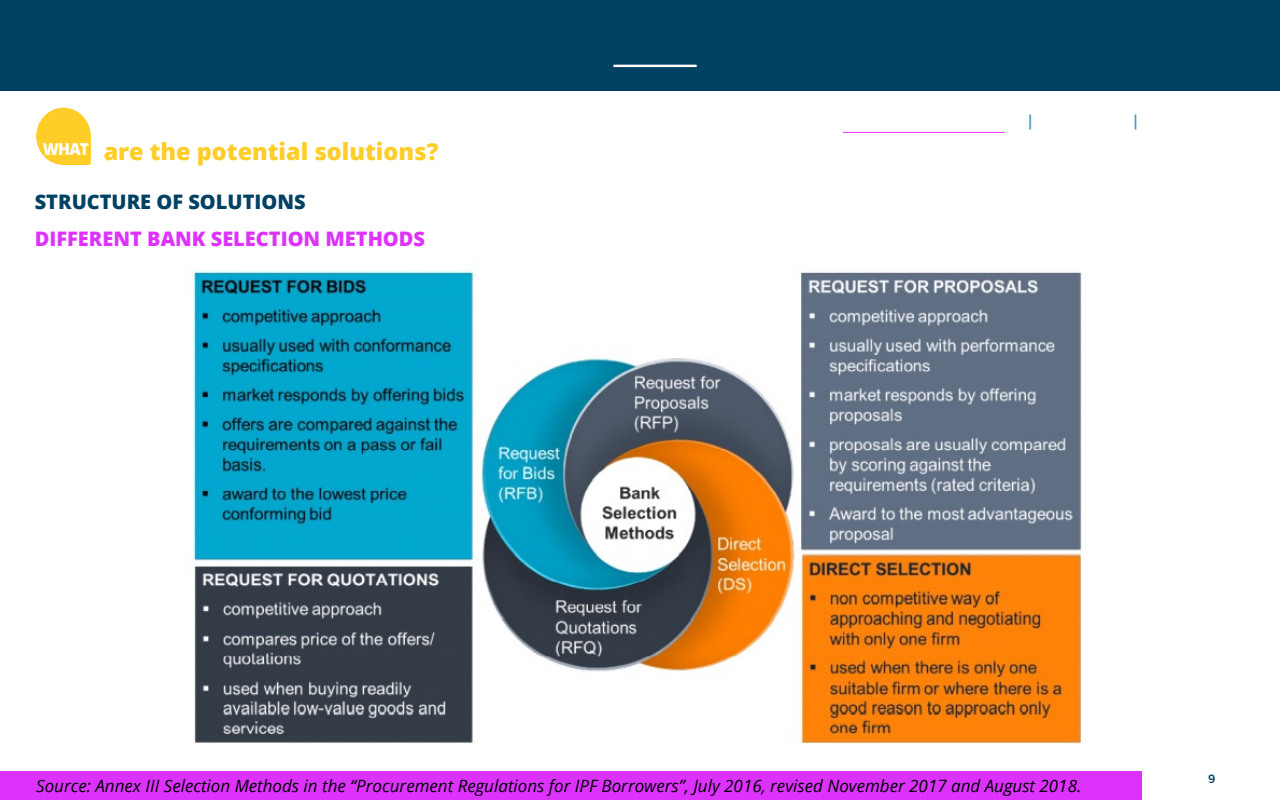
<style>
.page{position:relative;width:1280px;height:800px;background:#fff}
.page>*{position:absolute;margin:0;border:0;box-sizing:border-box;transform-origin:0 0}
.t1{font:800 23.4px "Open Sans";color:#ffcd27}
.t2{font:800 20px "Open Sans";color:#dd32fc}
.t3{font:800 20px "Open Sans";color:#004164}
.t4{font:italic 17px "Open Sans";color:#000}
.t5{font:700 15px "Open Sans";color:#4a96bf}
.t6{font:500 12px "Artico Soft";color:#004263}
</style>
<div class="page">
<div style="left:0;top:0;width:1280px;height:91px;background:#004164"></div>
<svg style="left:36px;top:108px;width:55px;height:57px;background:#ffd54a"></svg>
<svg style="left:613px;top:65px;width:84px;height:2px"></svg>
<hr style="left:843px;top:132px;width:162px;height:1px;background:#dd32fc">
<img style="left:193px;top:270px;width:889px;height:475px">
<div style="left:0;top:771px;width:1142px;height:29px;background:#dd32fc"></div>
<h1 class="t1" style="left:43px;top:134px;width:397px"><sup>WHAT</sup> are the potential solutions?</h1>
<p class="t3" style="left:35px;top:187px;width:272px">STRUCTURE OF SOLUTIONS</p>
<p class="t2" style="left:35px;top:224px;width:392px">DIFFERENT BANK SELECTION METHODS</p>
<p class="t5" style="left:1026px;top:109px;width:10px">|</p>
<p class="t5" style="left:1131px;top:109px;width:10px">|</p>
<p class="t4" style="left:36px;top:775px;width:1047px">Source: Annex III Selection Methods in the “Procurement Regulations for IPF Borrowers”, July 2016, revised November 2017 and August 2018.</p>
<p class="t6" style="left:1208px;top:771px;width:9px">9</p>
</div>
